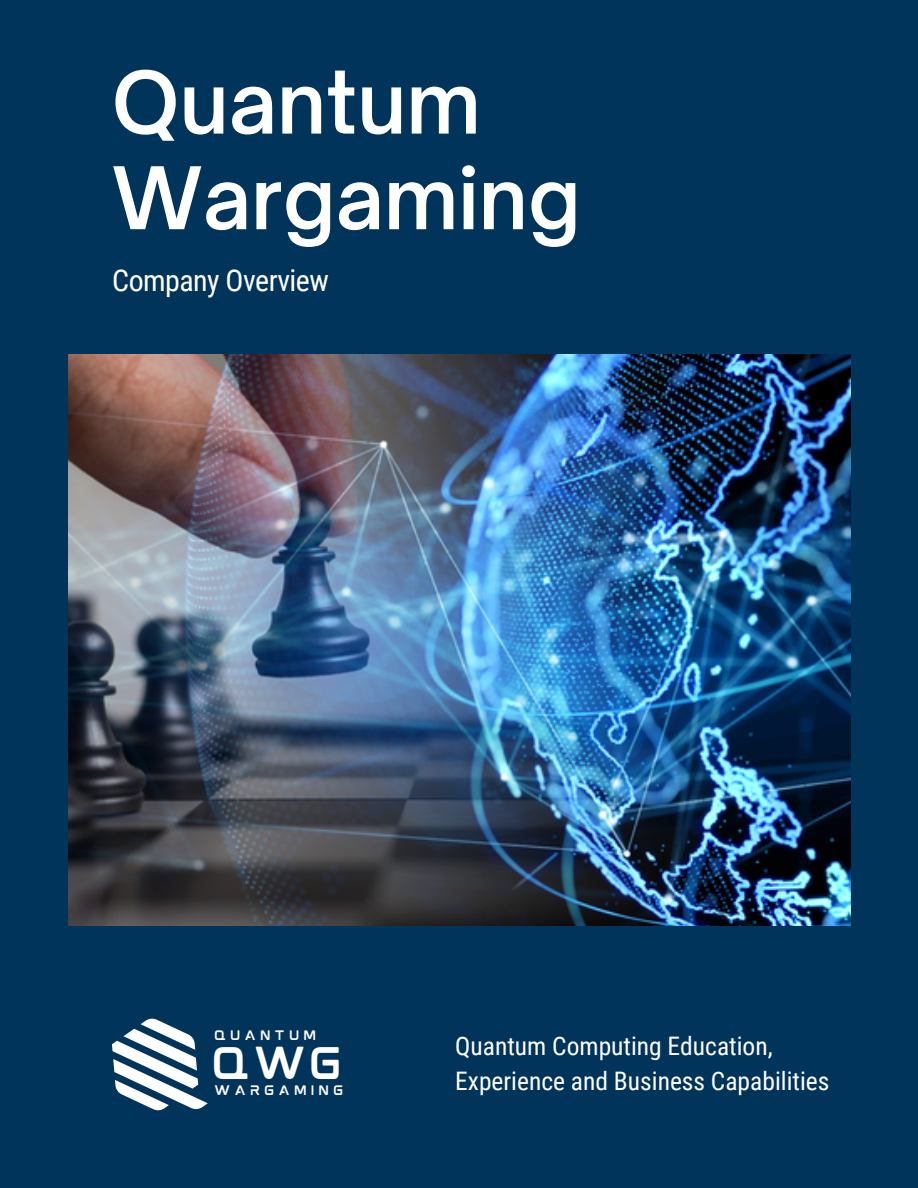
<style>
.page{position:relative;width:918px;height:1188px;background:#00345b}
.page>*{position:absolute;margin:0;border:0;box-sizing:border-box;transform-origin:0 0}
.t1{font:600 82.5px/95.7px "Open Sauce One";color:#fff}
.t2{font:38.7px "mokotoglitch";color:#fff}
.t3{font:30px "Roboto Condensed";letter-spacing:-.02em;color:#fff}
.t4{font:25.5px/34.8px "Roboto Condensed";color:#fff}
.t5{font:11.7px "mokotoglitch";letter-spacing:.305em;color:#fff}
</style>
<div class="page">
<svg style="left:112px;top:1018px;width:96px;height:93px"></svg>
<img style="left:68px;top:354px;width:782px;height:572px">
<h2 class="t1" style="left:112px;top:54px;width:470px">Quantum<br>Wargaming</h2>
<h1 class="t3" style="left:112px;top:263px;width:218px">Company Overview</h1>
<p class="t5" style="left:214px;top:1031px;width:104px">QUANTUM</p>
<h2 class="t2" style="left:211px;top:1050px;width:134px">QWG</h2>
<p class="t5" style="left:214px;top:1087px;width:131px">WARGAMING</p>
<p class="t4" style="left:455px;top:1029px;width:376px">Quantum Computing Education,<br>Experience and Business Capabilities</p>
</div>
